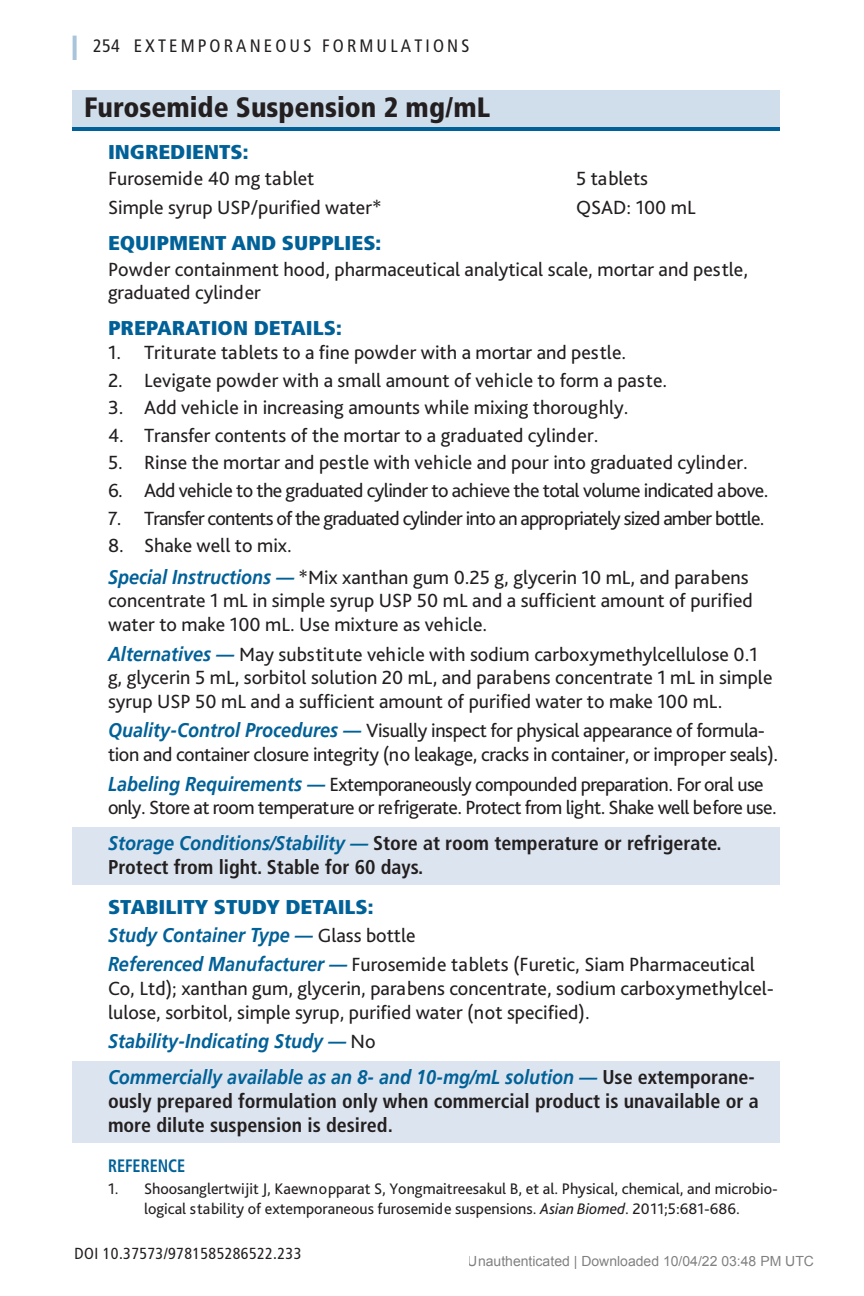
<style>
.page{position:relative;width:864px;height:1296px;background:#fff}
.page>*{position:absolute;margin:0;border:0;box-sizing:border-box;transform-origin:0 0}
.t1{font:900 condensed 28px "Frutiger LT Std";color:#231f20}
.Body--Ingredients{font:20px/23.6px "Bliss Pro";color:#231f20}
.Number{font:20px "Bliss Pro";color:#231f20}
.Boxed_Lines{font:700 condensed 20px/24px "Frutiger LT Std";color:#231f20}
.Body--Ingredients-2{font:20px/23.6px "Bliss Pro";letter-spacing:-.02em;color:#231f20}
.Body--Ingredients-3{font:20px/23.6px "Bliss Pro";letter-spacing:-.03em;color:#231f20}
.Number-2{font:20px "Bliss Pro";letter-spacing:-.04em;color:#231f20}
.t2{font:900 condensed 20px "Frutiger LT Std";color:#006198;scale:1.1 1}
.Number-3{font:20px "Bliss Pro";letter-spacing:-.03em;color:#231f20}
.Body--Ingredients-4{font:italic 700 20px "Frutiger LT";color:#006198;scale:.9 1}
.t3{font:condensed 18px "Frutiger LT Std";letter-spacing:.175em;color:#231f20}
.Reference_Head{font:700 condensed 18px "Frutiger LT Std";color:#006198;scale:.9 1}
.References{font:16px/20px "Bliss Pro";color:#231f20;text-align:center}
.DOI{font:condensed 16px "Frutiger LT Std";letter-spacing:.025em;color:#231f20}
.t4{font:14px "Arial";color:rgb(0 0 0/.5)}
.s1{font-family:"Frutiger LT";font-weight:700;font-style:italic;color:#006198}
.s2{font-family:"Frutiger LT";font-style:italic;font-stretch:normal;color:#006198}
.s3{font-family:"Bliss Pro";font-weight:400;font-style:normal;color:#231f20}
.s4{font-style:italic}
</style>
<div class="page">
<svg style="left:73px;top:36px;width:4px;height:24px"></svg>
<div style="left:72px;top:90px;width:708px;height:40px;background:#d0ddea"></div>
<hr style="left:72px;top:127px;width:708px;height:4px;background:#006198">
<div style="left:72px;top:827px;width:708px;height:58px;background:#dce5ef"></div>
<div style="left:72px;top:1061px;width:708px;height:82px;background:#dce5ef"></div>
<p class="t3" style="left:93px;top:35px;width:378px">254 EXTEMPORANEOUS FORMULATIONS</p>
<h1 class="t1" style="left:84px;top:90px;width:408px">Furosemide Suspension 2 mg/mL</h1>
<h2 class="t2" style="left:108px;top:140px;width:129px">INGREDIENTS:</h2>
<p class="Body--Ingredients" style="left:108px;top:166px;width:208px">Furosemide 40 mg tablet</p>
<p class="Body--Ingredients" style="left:576px;top:166px;width:74px">5 tablets</p>
<p class="Body--Ingredients" style="left:108px;top:195px;width:275px">Simple syrup USP/purified water*</p>
<p class="Body--Ingredients" style="left:576px;top:195px;width:121px">QSAD: 100 mL</p>
<h2 class="t2" style="left:108px;top:231px;width:250px">EQUIPMENT AND SUPPLIES:</h2>
<p class="Body--Ingredients" style="left:108px;top:257px;width:642px">Powder containment hood, pharmaceutical analytical scale, mortar and pestle, graduated cylinder</p>
<h2 class="t2" style="left:108px;top:316px;width:214px">PREPARATION DETAILS:</h2>
<p class="Number" style="left:108px;top:340px;width:520px">1. Triturate tablets to a fine powder with a mortar and pestle.</p>
<p class="Number" style="left:108px;top:368px;width:561px">2. Levigate powder with a small amount of vehicle to form a paste.</p>
<p class="Number" style="left:108px;top:395px;width:522px">3. Add vehicle in increasing amounts while mixing thoroughly.</p>
<p class="Number" style="left:108px;top:423px;width:492px">4. Transfer contents of the mortar to a graduated cylinder.</p>
<p class="Number" style="left:108px;top:450px;width:642px">5. Rinse the mortar and pestle with vehicle and pour into graduated cylinder.</p>
<p class="Number-3" style="left:108px;top:478px;width:662px">6. Add vehicle to the graduated cylinder to achieve the total volume indicated above.</p>
<p class="Number-2" style="left:108px;top:506px;width:658px">7. Transfer contents of the graduated cylinder into an appropriately sized amber bottle.</p>
<p class="Number" style="left:108px;top:533px;width:185px">8. Shake well to mix.</p>
<p class="Body--Ingredients" style="left:108px;top:565px;width:646px"><span class="s1">Special Instructions —</span> *Mix xanthan gum 0.25 g, glycerin 10 mL, and parabens concentrate 1 mL in simple syrup USP 50 mL and a sufficient amount of purified water to make 100 mL. Use mixture as vehicle.</p>
<p class="Body--Ingredients" style="left:108px;top:642px;width:666px"><span class="s1">Alternatives —</span> May substitute vehicle with sodium carboxymethylcellulose 0.1 g, glycerin 5 mL, sorbitol solution 20 mL, and parabens concentrate 1 mL in simple syrup USP 50 mL and a sufficient amount of purified water to make 100 mL.</p>
<p class="Body--Ingredients-2" style="left:108px;top:718px;width:672px"><span class="s1">Quality-Control Procedures —</span> Visually inspect for physical appearance of formula&shy;tion and container closure integrity (no leakage, cracks in container, or improper seals).</p>
<p class="Body--Ingredients-3" style="left:108px;top:772px;width:670px"><span class="s1">Labeling Requirements —</span> Extemporaneously compounded preparation. For oral use only. Store at room temperature or refrigerate. Protect from light. Shake well before use.</p>
<p class="Boxed_Lines" style="left:108px;top:831px;width:615px"><span class="s2">Storage Conditions/Stability —</span> Store at room temperature or refrigerate.<br>Protect from light. Stable for 60 days.</p>
<h2 class="t2" style="left:108px;top:895px;width:243px">STABILITY STUDY DETAILS:</h2>
<p class="Body--Ingredients-4" style="left:108px;top:923px;width:343px">Study Container Type — <span class="s3">Glass bottle</span></p>
<p class="Body--Ingredients" style="left:108px;top:952px;width:668px"><span class="s1">Referenced Manufacturer —</span> Furosemide tablets (Furetic, Siam Pharmaceutical<br>Co, Ltd); xanthan gum, glycerin, parabens concentrate, sodium carboxymethylcel&shy;lulose, sorbitol, simple syrup, purified water (not specified).</p>
<p class="Body--Ingredients-4" style="left:108px;top:1029px;width:299px">Stability-Indicating Study — <span class="s3">No</span></p>
<p class="Boxed_Lines" style="left:108px;top:1065px;width:652px"><span class="s2">Commercially available as an 8- and 10-mg/mL solution —</span> Use extemporane&shy;ously prepared formulation only when commercial product is unavailable or a more dilute suspension is desired.</p>
<p class="Reference_Head" style="left:108px;top:1155px;width:88px">REFERENCE</p>
<p class="References" style="left:108px;top:1178px;width:671px">1. Shoosanglertwijit J, Kaewnopparat S, Yongmaitreesakul B, et al. Physical, chemical, and microbio&shy;logical stability of extemporaneous furosemide suspensions. <span class="s4">Asian Biomed</span>. 2011;5:681-686.</p>
<p class="DOI" style="left:75px;top:1244px;width:228px">DOI 10.37573/9781585286522.233</p>
<p class="t4" style="left:468px;top:1253px;width:348px">Unauthenticated | Downloaded 10/04/22 03:48 PM UTC</p>
</div>
